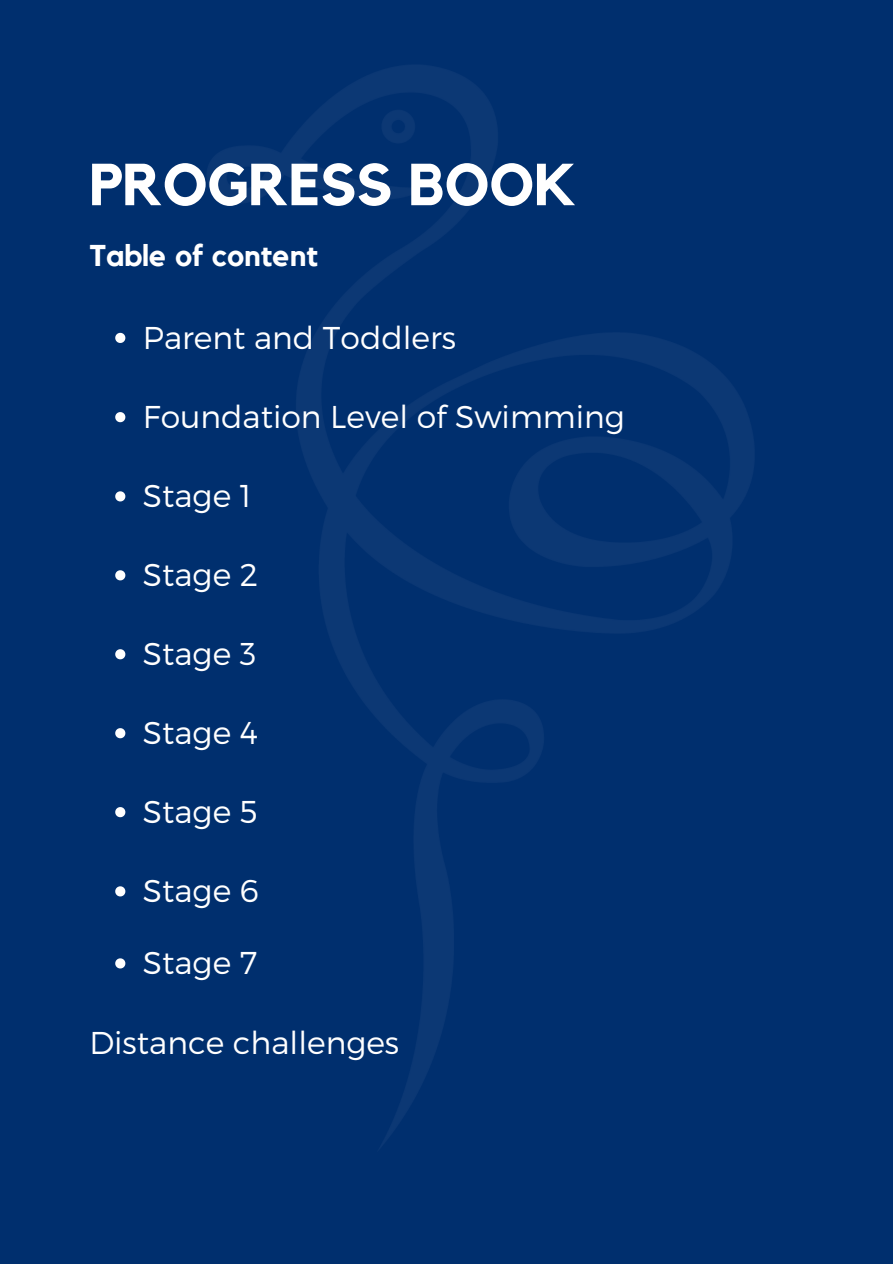
<style>
.page{position:relative;width:893px;height:1264px;background:#fff}
.page>*{position:absolute;margin:0;border:0;box-sizing:border-box;transform-origin:0 0}
.t1{font:700 58.5px "Kollektif";color:#fff}
.t2{font:300 31.5px "Montserrat";color:#fff}
.t3{font:700 30px "Kollektif";color:#fff}
</style>
<div class="page">
<div style="left:0;top:0;width:892px;height:1263px;background:#002f6e"></div>
<img style="left:118px;top:65px;width:636px;height:1081px">
<svg style="left:115px;top:333px;width:10px;height:10px"></svg>
<svg style="left:115px;top:412px;width:10px;height:10px"></svg>
<svg style="left:115px;top:491px;width:10px;height:10px"></svg>
<svg style="left:115px;top:570px;width:10px;height:10px"></svg>
<svg style="left:115px;top:649px;width:10px;height:10px"></svg>
<svg style="left:115px;top:728px;width:10px;height:10px"></svg>
<svg style="left:115px;top:807px;width:10px;height:10px"></svg>
<svg style="left:115px;top:886px;width:10px;height:10px"></svg>
<svg style="left:115px;top:958px;width:10px;height:10px"></svg>
<p class="t1" style="left:89px;top:158px;width:488px">PROGRESS BOOK</p>
<p class="t3" style="left:89px;top:242px;width:230px">Table of content</p>
<p class="t2" style="left:143px;top:317px;width:315px">Parent and Toddlers</p>
<p class="t2" style="left:143px;top:396px;width:483px">Foundation Level of Swimming</p>
<p class="t2" style="left:143px;top:475px;width:110px">Stage 1</p>
<p class="t2" style="left:143px;top:554px;width:117px">Stage 2</p>
<p class="t2" style="left:143px;top:633px;width:115px">Stage 3</p>
<p class="t2" style="left:143px;top:712px;width:117px">Stage 4</p>
<p class="t2" style="left:143px;top:791px;width:116px">Stage 5</p>
<p class="t2" style="left:143px;top:870px;width:117px">Stage 6</p>
<p class="t2" style="left:143px;top:942px;width:116px">Stage 7</p>
<p class="t2" style="left:89px;top:1022px;width:311px">Distance challenges</p>
</div>
